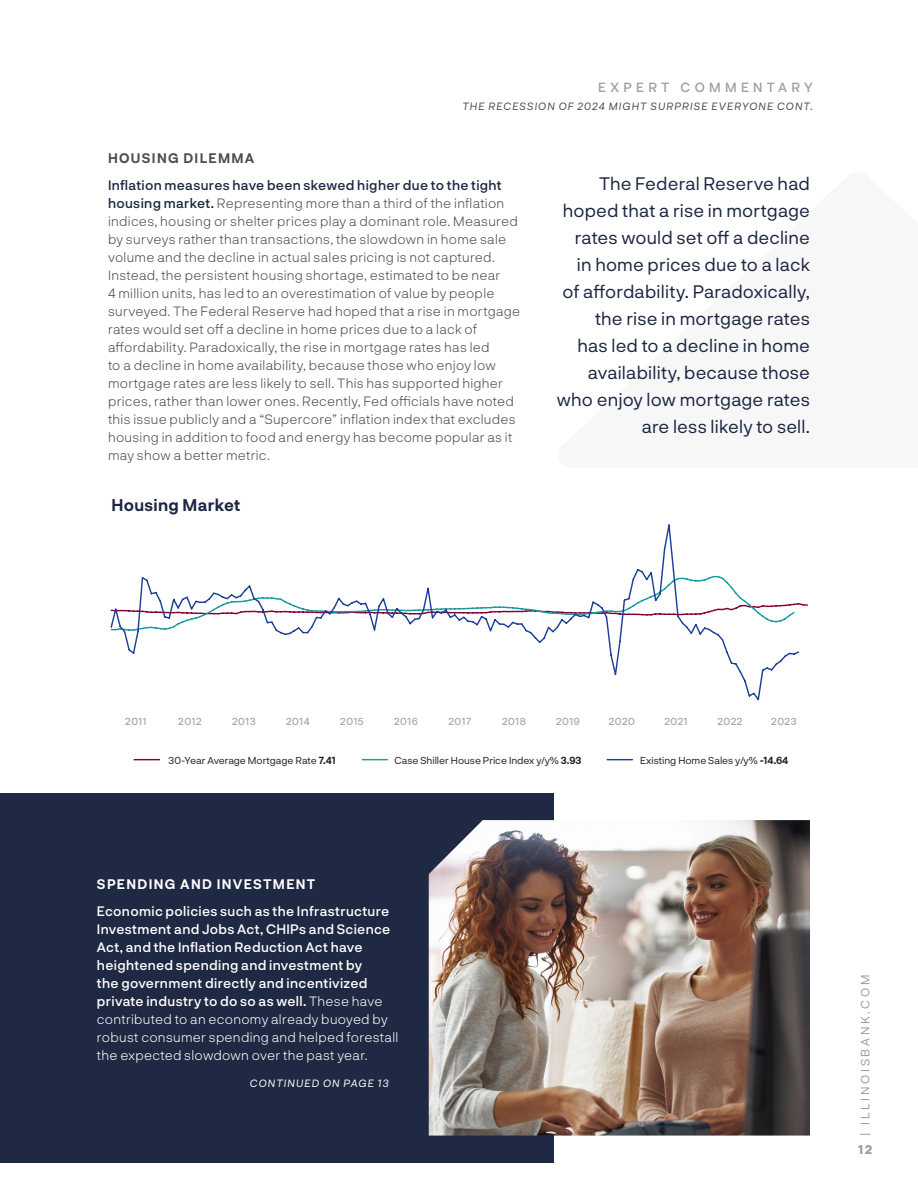
<style>
.page{position:relative;width:918px;height:1188px;background:#fff}
.page>*{position:absolute;margin:0;border:0;box-sizing:border-box;transform-origin:0 0}
.pull_quote{font:18px/27px "Neurial Grotesk";letter-spacing:.01em;color:#1d2743;text-align:right}
.t1{font:700 16.5px "Neurial Grotesk";letter-spacing:.02em;color:#1d2743}
.body_copy{font:300 13.5px/18px "Neurial Grotesk";letter-spacing:.02em;color:#4b4c4d}
.body_copy-2{font:500 13.5px/18px "Neurial Grotesk";letter-spacing:.025em;color:#fff}
.t2{font:700 13.5px "Neurial Grotesk";letter-spacing:.095em;color:#fff}
.t3{font:700 13.5px "Neurial Grotesk";letter-spacing:.1em;color:#4b4c4d}
.t4{font:500 13.2px "Neurial Grotesk";letter-spacing:.33em;color:#a09f9f}
.t5{font:12px "Neurial Grotesk";letter-spacing:.225em;color:#9d9fa2}
.t6{font:700 12px "Neurial Grotesk";color:#9d9fa2}
.Continued_Text{font:italic 10.5px "Neurial Grotesk";letter-spacing:.105em;color:#4b4c4d}
.Continued_Text-2{font:italic 10.5px "Neurial Grotesk";letter-spacing:.105em;color:#fff}
.t7{font:10.05px "Neurial Grotesk";color:#231f20}
.t8{font:500 10.05px "Neurial Grotesk";letter-spacing:.05em;color:#a8a9ad}
.s1{font-weight:500;color:#1c2742}
.s2{font-weight:700}
.s3{font-weight:300}
</style>
<div class="page">
<div style="left:0;top:793px;width:554px;height:369px;background:#202944"></div>
<img style="left:429px;top:820px;width:381px;height:316px">
<svg style="left:110px;top:524px;width:690px;height:237px"></svg>
<p class="t4" style="left:598px;top:77px;width:216px">EXPERT COMMENTARY</p>
<p class="Continued_Text" style="left:462px;top:99px;width:352px">THE RECESSION OF 2024 MIGHT SURPRISE EVERYONE CONT.</p>
<h3 class="t3" style="left:108px;top:148px;width:148px">HOUSING DILEMMA</h3>
<p class="body_copy" style="left:108px;top:176px;width:414px"><span class="s1">Inflation measures have been skewed higher due to the tight housing market.</span> Representing more than a third of the inflation indices, housing or shelter prices play a dominant role. Measured by surveys rather than transactions, the slowdown in home sale volume and the decline in actual sales pricing is not captured.<br>Instead, the persistent housing shortage, estimated to be near<br>4 million units, has led to an overestimation of value by people surveyed. The Federal Reserve had hoped that a rise in mortgage rates would set off a decline in home prices due to a lack of affordability. Paradoxically, the rise in mortgage rates has led<br>to a decline in home availability, because those who enjoy low mortgage rates are less likely to sell. This has supported higher prices, rather than lower ones. Recently, Fed officials have noted this issue publicly and a “Supercore” inflation index that excludes housing in addition to food and energy has become popular as it may show a better metric.</p>
<p class="pull_quote" style="left:557px;top:170px;width:255px">The Federal Reserve had hoped that a rise in mortgage rates would set off a decline in home prices due to a lack of affordability. Paradoxically, the rise in mortgage rates<br>has led to a decline in home availability, because those who enjoy low mortgage rates are less likely to sell.</p>
<p class="t7" style="left:212px;top:197px;width:118px">Unemployment Rate <span class="s2">3.70</span></p>
<p class="t7" style="left:406px;top:198px;width:169px">Total Unemployed Persons <span class="s2">6506.00</span></p>
<p class="t7" style="left:647px;top:198px;width:108px">Job Openings <span class="s2">8733.00</span></p>
<p class="t1" style="left:111px;top:493px;width:131px">Housing Market</p>
<p class="t8" style="left:125px;top:714px;width:23px">2011</p>
<p class="t8" style="left:178px;top:714px;width:25px">2012</p>
<p class="t8" style="left:232px;top:714px;width:25px">2013</p>
<p class="t8" style="left:286px;top:714px;width:25px">2014</p>
<p class="t8" style="left:340px;top:714px;width:25px">2015</p>
<p class="t8" style="left:394px;top:714px;width:25px">2016</p>
<p class="t8" style="left:449px;top:714px;width:24px">2017</p>
<p class="t8" style="left:502px;top:714px;width:25px">2018</p>
<p class="t8" style="left:556px;top:714px;width:25px">2019</p>
<p class="t8" style="left:609px;top:714px;width:28px">2020</p>
<p class="t8" style="left:664px;top:714px;width:25px">2021</p>
<p class="t8" style="left:717px;top:714px;width:27px">2022</p>
<p class="t8" style="left:771px;top:714px;width:27px">2023</p>
<p class="t7" style="left:169px;top:753px;width:168px">30-Year Average Mortgage Rate <span class="s2">7.41</span></p>
<p class="t7" style="left:394px;top:753px;width:189px">Case Shiller House Price Index y/y% <span class="s2">3.93</span></p>
<p class="t7" style="left:640px;top:753px;width:150px">Existing Home Sales y/y% <span class="s2">-14.64</span></p>
<h3 class="t2" style="left:97px;top:874px;width:220px">SPENDING AND INVESTMENT</h3>
<p class="body_copy-2" style="left:97px;top:901px;width:303px">Economic policies such as the Infrastructure Investment and Jobs Act, CHIPs and Science Act, and the Inflation Reduction Act have heightened spending and investment by<br>the government directly and incentivized private industry to do so as well. <span class="s3">These have contributed to an economy already buoyed by robust consumer spending and helped forestall the expected slowdown over the past year.</span></p>
<p class="Continued_Text-2" style="left:250px;top:1076px;width:140px">CONTINUED ON PAGE 13</p>
<p class="t5" style="left:857px;top:1136px;width:163px;rotate:-90deg">| ILLINOISBANK.COM</p>
<p class="t6" style="left:859px;top:1141px;width:15px">12</p>
</div>
